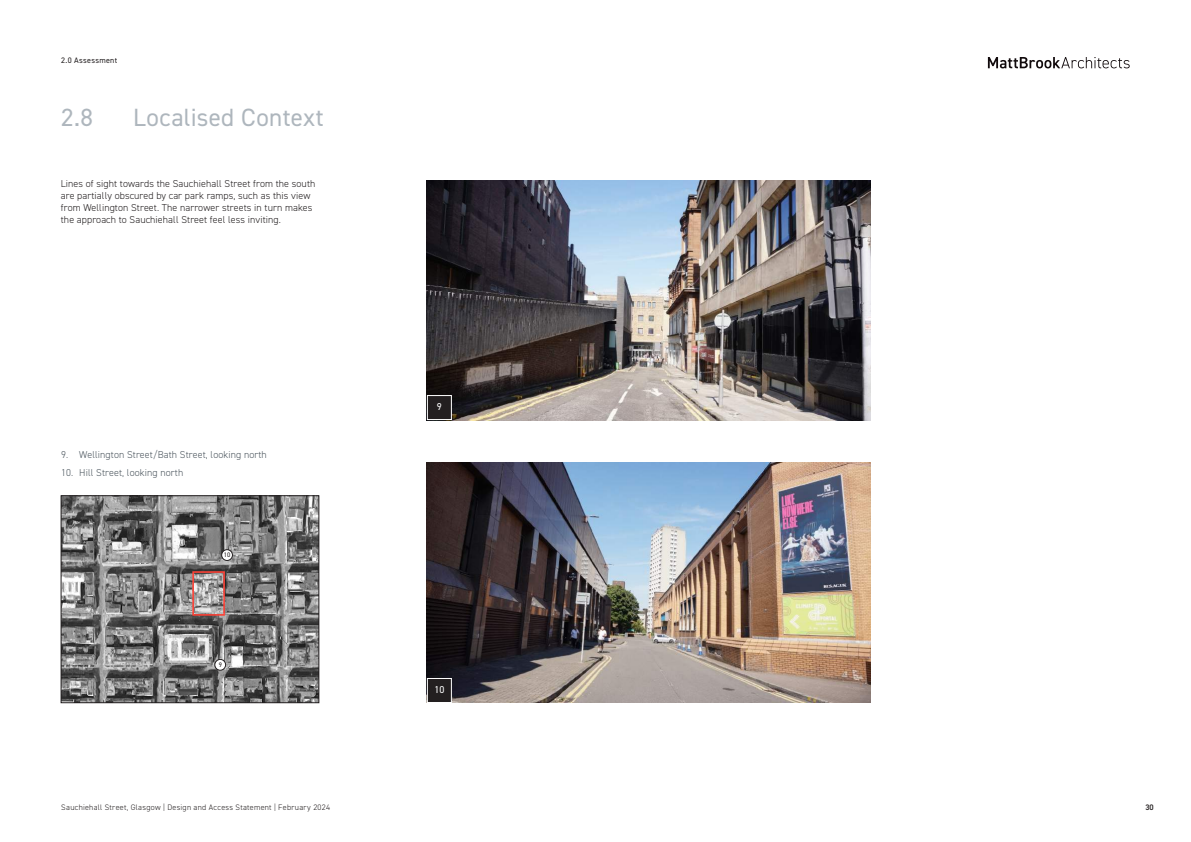
<style>
.page{position:relative;width:1191px;height:842px;background:#fff}
.page>*{position:absolute;margin:0;border:0;box-sizing:border-box;transform-origin:0 0}
.t1{font:25px "DIN2014";letter-spacing:.015em;color:#aeb6bd}
.t2{font:300 10px/12px "DIN2014";letter-spacing:.01em;color:#231f20}
.t3{font:300 10px "DIN2014";letter-spacing:.01em;color:#4d575f}
.t4{font:10px "DIN2014";color:#fff}
.t5{font:300 8px "DIN2014";letter-spacing:.035em;color:#231f20}
.t6{font:8px "DIN2014";letter-spacing:.035em;color:#231f20}
.t7{font:600 8px "DIN2014";color:#231f20}
.t8{font:6.6px "DIN2014";color:#231f20}
</style>
<div class="page">
<img style="left:427px;top:462px;width:443px;height:240px">
<img style="left:427px;top:180px;width:443px;height:240px">
<div style="left:427px;top:396px;width:24px;height:24px;background:#231f20"></div>
<div style="left:427px;top:395px;width:25px;height:25px;border:1px solid #fff"></div>
<div style="left:427px;top:678px;width:24px;height:24px;background:#231f20"></div>
<div style="left:427px;top:678px;width:25px;height:25px;border:1px solid #fff"></div>
<img style="left:63px;top:497px;width:254px;height:204px">
<div style="left:61px;top:495px;width:258px;height:208px;border:1px solid #231f20"></div>
<div style="left:222px;top:550px;width:10px;height:10px;background:#fff;border-radius:50%"></div>
<div style="left:221px;top:549px;width:12px;height:12px;border:1px solid #231f20;border-radius:50%"></div>
<div style="left:215px;top:659px;width:11px;height:11px;background:#fff;border-radius:50%"></div>
<div style="left:215px;top:659px;width:11px;height:11px;border:1px solid #231f20;border-radius:50%"></div>
<div style="left:192px;top:571px;width:33px;height:45px;border:2px solid #ff4338"></div>
<svg style="left:988px;top:57px;width:141px;height:11px"></svg>
<p class="t6" style="left:61px;top:55px;width:57px">2.0 Assessment</p>
<h1 class="t1" style="left:61px;top:102px;width:33px">2.8</h1>
<h1 class="t1" style="left:133px;top:102px;width:192px">Localised Context</h1>
<p class="t2" style="left:61px;top:178px;width:256px">Lines of sight towards the Sauchiehall Street from the south are partially obscured by car park ramps, such as this view from Wellington Street. The narrower streets in turn makes the approach to Sauchiehall Street feel less inviting.</p>
<p class="t3" style="left:61px;top:449px;width:207px">9. Wellington Street/Bath Street, looking north</p>
<p class="t3" style="left:61px;top:467px;width:123px">10. Hill Street, looking north</p>
<p class="t8" style="left:224px;top:551px;width:8px">10</p>
<p class="t8" style="left:219px;top:660px;width:5px">9</p>
<p class="t4" style="left:437px;top:401px;width:6px">9</p>
<p class="t4" style="left:434px;top:684px;width:11px">10</p>
<p class="t5" style="left:61px;top:802px;width:270px">Sauchiehall Street, Glasgow | Design and Access Statement | February 2024</p>
<p class="t7" style="left:1145px;top:802px;width:10px">30</p>
</div>
